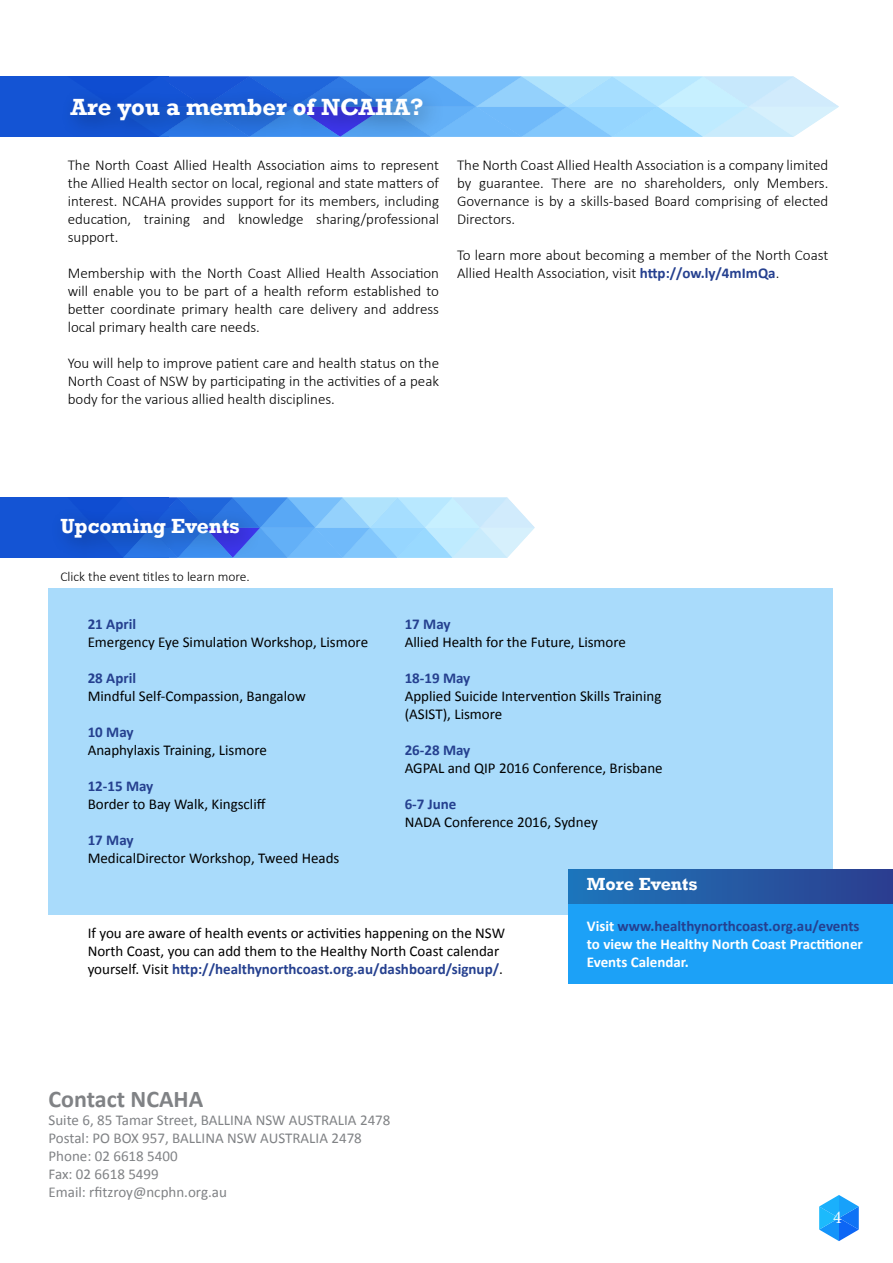
<style>
.page{position:relative;width:893px;height:1263px;background:#fff}
.page>*{position:absolute;margin:0;border:0;box-sizing:border-box;transform-origin:0 0}
.t1{font:700 24px "Rockwell";color:#fff}
.t2{font:700 24px "Calibri";color:#808285}
.t3{font:700 21px "Rockwell";color:#fff}
.t4{font:700 18px "Rockwell";color:#fff}
.t5{font:18px "Minion Pro";color:#fff}
.t6{font:300 15px/18px "Calibri";color:#000;text-align:justify}
.t7{font:15px/18px "Calibri";color:#000}
.t8{font:15px/18px "Calibri";color:#808285}
.t9{font:700 15px/18px "Calibri";color:#fff}
.t10{font:700 15px "Calibri";color:#25408f}
.t11{font:300 13.5px "Calibri";color:#000}
.s1{font-weight:700;color:#25408f}
.s2{color:#25408f}
</style>
<div class="page">
<svg style="left:819px;top:1195px;width:40px;height:46px"></svg>
<div style="left:49px;top:588px;width:784px;height:326px;background:#a9dbfb"></div>
<div style="left:0;top:497px;width:168px;height:61px;background:#1454d4"></div>
<svg style="left:168px;top:497px;width:367px;height:61px;background:#9ad0fa"></svg>
<div style="left:50px;top:506px;width:213px;height:55px;background:#000;opacity:.38"></div>
<div style="left:568px;top:894px;width:325px;height:90px;background:#1ca1f7"></div>
<div style="left:568px;top:869px;width:325px;height:34px;background:linear-gradient(to right,#1e76bb,#2c3d8f)"></div>
<div style="left:0;top:77px;width:168px;height:60px;background:#1454d4"></div>
<svg style="left:168px;top:77px;width:671px;height:60px;background:#9cd0f9"></svg>
<div style="left:60px;top:87px;width:386px;height:56px;background:#000;opacity:.38"></div>
<h1 class="t1" style="left:70px;top:92px;width:355px">Are you a member of NCAHA?</h1>
<p class="t6" style="left:68px;top:156px;width:373px">The North Coast Allied Health Association aims to represent the Allied Health sector on local, regional and state matters of interest. NCAHA provides support for its members, including education, training and knowledge sharing/professional support.</p>
<p class="t6" style="left:68px;top:264px;width:373px">Membership with the North Coast Allied Health Association will enable you to be part of a health reform established to better coordinate primary health care delivery and address local primary health care needs.</p>
<p class="t6" style="left:68px;top:354px;width:373px">You will help to improve patient care and health status on the North Coast of NSW by participating in the activities of a peak body for the various allied health disciplines.</p>
<p class="t6" style="left:457px;top:156px;width:373px">The North Coast Allied Health Association is a company limited by guarantee. There are no shareholders, only Members.<br>Governance is by a skills-based Board comprising of elected Directors.</p>
<p class="t6" style="left:457px;top:246px;width:373px">To learn more about becoming a member of the North Coast<br>Allied Health Association, visit <span class="s1">http://ow.ly/4mImQa</span>.</p>
<h2 class="t3" style="left:60px;top:513px;width:181px">Upcoming Events</h2>
<p class="t11" style="left:60px;top:568px;width:191px">Click the event titles to learn more.</p>
<p class="t10" style="left:88px;top:614px;width:50px">21 April</p>
<p class="t7" style="left:88px;top:633px;width:282px">Emergency Eye Simulation Workshop, Lismore</p>
<p class="t10" style="left:88px;top:668px;width:50px">28 April</p>
<p class="t7" style="left:88px;top:687px;width:220px">Mindful Self-Compassion, Bangalow</p>
<p class="t10" style="left:88px;top:722px;width:47px">10 May</p>
<p class="t7" style="left:88px;top:741px;width:181px">Anaphylaxis Training, Lismore</p>
<p class="t10" style="left:88px;top:776px;width:67px">12-15 May</p>
<p class="t7" style="left:88px;top:795px;width:180px">Border to Bay Walk, Kingscliff</p>
<p class="t10" style="left:88px;top:830px;width:47px">17 May</p>
<p class="t7" style="left:88px;top:849px;width:253px">MedicalDirector Workshop, Tweed Heads</p>
<p class="t10" style="left:405px;top:614px;width:47px">17 May</p>
<p class="t7" style="left:405px;top:633px;width:223px">Allied Health for the Future, Lismore</p>
<p class="t10" style="left:405px;top:668px;width:67px">18-19 May</p>
<p class="t7" style="left:405px;top:687px;width:258px">Applied Suicide Intervention Skills Training (ASIST), Lismore</p>
<p class="t10" style="left:405px;top:740px;width:67px">26-28 May</p>
<p class="t7" style="left:405px;top:759px;width:260px">AGPAL and QIP 2016 Conference, Brisbane</p>
<p class="t10" style="left:405px;top:794px;width:53px">6-7 June</p>
<p class="t7" style="left:405px;top:813px;width:195px">NADA Conference 2016, Sydney</p>
<p class="t4" style="left:587px;top:873px;width:112px">More Events</p>
<p class="t7" style="left:88px;top:924px;width:419px">If you are aware of health events or activities happening on the NSW<br>North Coast, you can add them to the Healthy North Coast calendar yourself. Visit <span class="s1">http://healthynorthcoast.org.au/dashboard/signup/</span>.</p>
<h1 class="t2" style="left:49px;top:1083px;width:156px">Contact NCAHA</h1>
<p class="t8" style="left:49px;top:1111px;width:343px">Suite 6, 85 Tamar Street, BALLINA NSW AUSTRALIA 2478<br>Postal: PO BOX 957, BALLINA NSW AUSTRALIA 2478<br>Phone: 02 6618 5400<br>Fax: 02 6618 5499<br>Email: rfitzroy@ncphn.org.au</p>
<p class="t9" style="left:587px;top:916px;width:278px">Visit <span class="s2">www.healthynorthcoast.org.au/events </span>to view the Healthy North Coast Practitioner<br>Events Calendar.</p>
<p class="t5" style="left:833px;top:1205px;width:10px">4</p>
</div>
